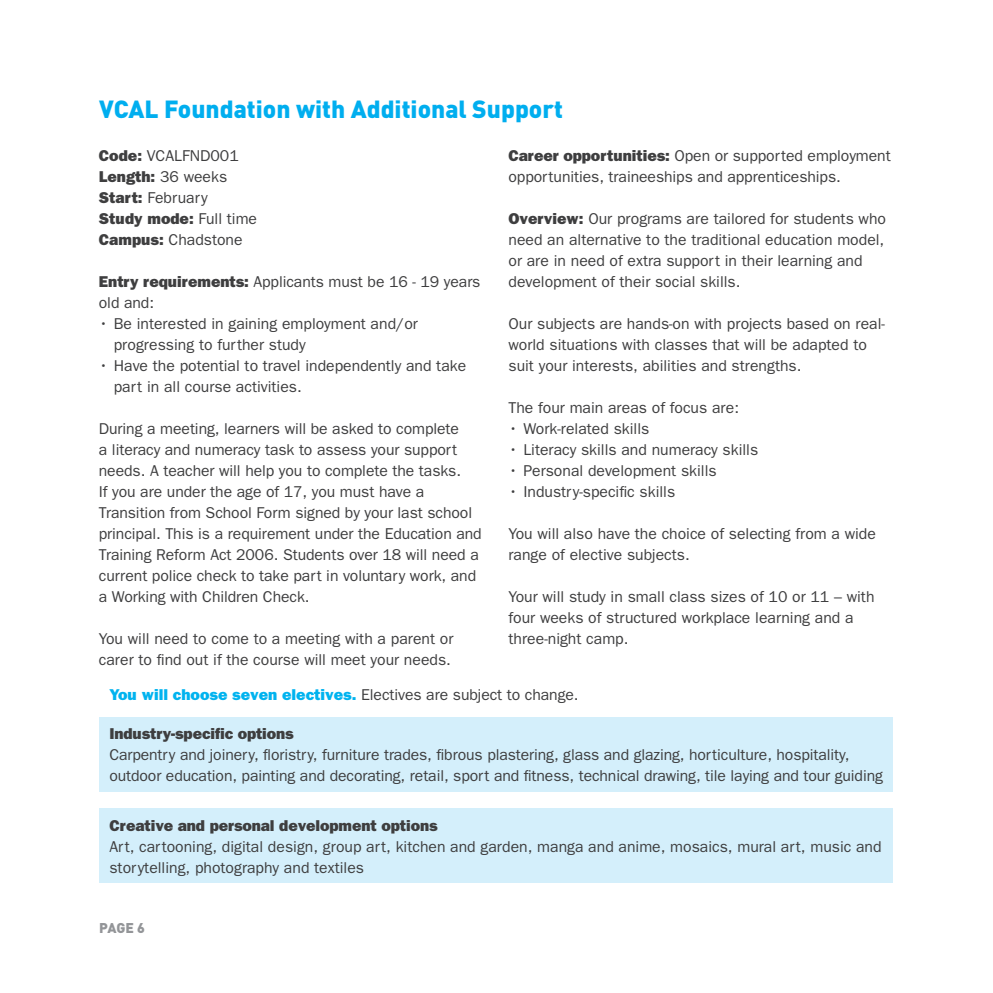
<style>
.page{position:relative;width:993px;height:993px;background:#fff}
.page>*{position:absolute;margin:0;border:0;box-sizing:border-box;transform-origin:0 0}
.t1{font:900 24.5px "DINOT";color:#00aeef}
.t2{font:15.75px/21px "Franklin Gothic";color:#3e3e3f}
.t3{font:800 15.75px "Franklin Gothic";letter-spacing:-.005em;color:#3e3e3f}
.t4{font:800 15.75px "Franklin Gothic";color:#00b3ef}
.t5{font:900 14px "DINOT";color:#939598}
.s1{font-weight:800}
.s2{font-weight:400}
.s3{font-weight:400;color:#3e3e3f}
</style>
<div class="page">
<div style="left:99px;top:717px;width:794px;height:74px;background:#d4effb"></div>
<div style="left:99px;top:808px;width:794px;height:74px;background:#d4effb"></div>
<p class="t1" style="left:99px;top:93px;width:465px">VCAL Foundation with Additional Support</p>
<p class="t2" style="left:99px;top:145px;width:141px"><span class="s1">Code:</span> VCALFND001</p>
<p class="t3" style="left:99px;top:167px;width:130px">Length: <span class="s2">36 weeks</span></p>
<p class="t2" style="left:99px;top:187px;width:110px"><span class="s1">Start:</span> February</p>
<p class="t3" style="left:99px;top:209px;width:160px">Study mode: <span class="s2">Full time</span></p>
<p class="t2" style="left:99px;top:229px;width:145px"><span class="s1">Campus:</span> Chadstone</p>
<p class="t2" style="left:99px;top:271px;width:383px"><span class="s1">Entry requirements:</span> Applicants must be 16 - 19 years old and:</p>
<p class="t2" style="left:114px;top:313px;width:305px;text-indent:-15px">• Be interested in gaining employment and/or progressing to further study</p>
<p class="t2" style="left:114px;top:355px;width:354px;text-indent:-15px">• Have the potential to travel independently and take part in all course activities.</p>
<p class="t2" style="left:99px;top:418px;width:384px">During a meeting, learners will be asked to complete<br>a literacy and numeracy task to assess your support needs. A teacher will help you to complete the tasks.<br>If you are under the age of 17, you must have a Transition from School Form signed by your last school principal. This is a requirement under the Education and Training Reform Act 2006. Students over 18 will need a current police check to take part in voluntary work, and a Working with Children Check.</p>
<p class="t2" style="left:99px;top:628px;width:356px">You will need to come to a meeting with a parent or carer to find out if the course will meet your needs.</p>
<p class="t2" style="left:508px;top:145px;width:383px"><span class="s1">Career opportunities:</span> Open or supported employment opportunities, traineeships and apprenticeships.</p>
<p class="t2" style="left:508px;top:208px;width:379px"><span class="s1">Overview:</span> Our programs are tailored for students who need an alternative to the traditional education model, or are in need of extra support in their learning and development of their social skills.</p>
<p class="t2" style="left:508px;top:313px;width:378px">Our subjects are hands-on with projects based on real&shy;world situations with classes that will be adapted to suit your interests, abilities and strengths.</p>
<p class="t2" style="left:508px;top:397px;width:232px">The four main areas of focus are:</p>
<p class="t2" style="left:508px;top:418px;width:142px">• Work-related skills</p>
<p class="t2" style="left:508px;top:439px;width:251px">• Literacy skills and numeracy skills</p>
<p class="t2" style="left:508px;top:460px;width:209px">• Personal development skills</p>
<p class="t2" style="left:508px;top:481px;width:168px">• Industry-specific skills</p>
<p class="t2" style="left:508px;top:523px;width:369px">You will also have the choice of selecting from a wide range of elective subjects.</p>
<p class="t2" style="left:508px;top:586px;width:367px">Your will study in small class sizes of 10 or 11 – with four weeks of structured workplace learning and a three-night camp.</p>
<p class="t4" style="left:109px;top:685px;width:470px">You will choose seven electives. <span class="s3">Electives are subject to change.</span></p>
<p class="t3" style="left:109px;top:724px;width:186px">Industry-specific options</p>
<p class="t2" style="left:109px;top:744px;width:774px">Carpentry and joinery, floristry, furniture trades, fibrous plastering, glass and glazing, horticulture, hospitality, outdoor education, painting and decorating, retail, sport and fitness, technical drawing, tile laying and tour guiding</p>
<p class="t3" style="left:109px;top:815px;width:329px">Creative and personal development options</p>
<p class="t2" style="left:109px;top:835px;width:773px">Art, cartooning, digital design, group art, kitchen and garden, manga and anime, mosaics, mural art, music and storytelling, photography and textiles</p>
<p class="t5" style="left:99px;top:918px;width:47px">PAGE 6</p>
</div>
